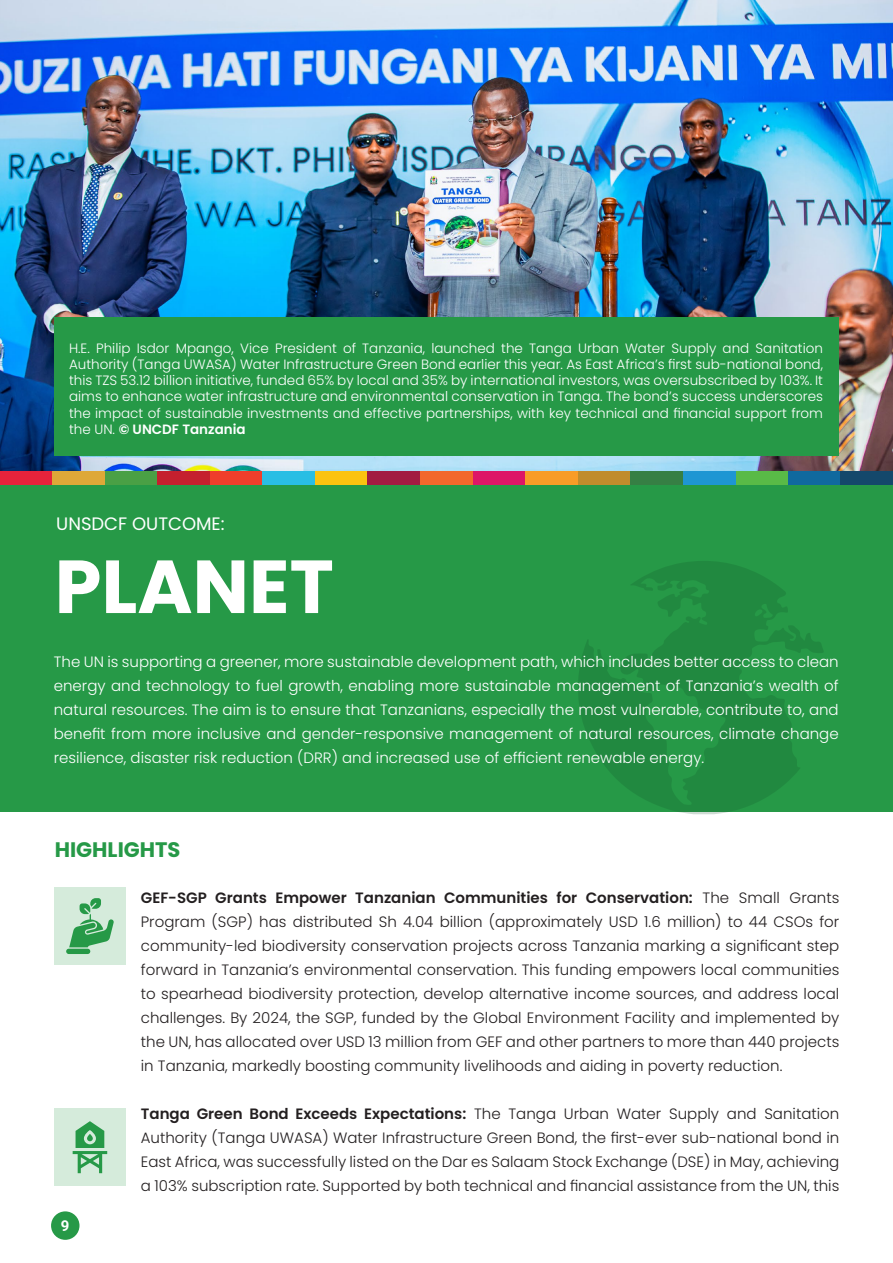
<style>
.page{position:relative;width:893px;height:1263px;background:#fff}
.page>*{position:absolute;margin:0;border:0;box-sizing:border-box;transform-origin:0 0}
.t1{font:700 75px "Poppins";color:#fff}
.t2{font:700 21px "Poppins";color:#269947}
.t3{font:18px "Poppins";color:#fff}
.t4{font:300 15px/24px "Poppins";color:#231f20;text-align:justify}
.t5{font:300 15px/24px "Poppins";color:#fff;text-align:justify}
.t6{font:700 15px "Roboto";color:#fff}
.t7{font:300 13.5px/16.2px "Poppins";color:#fff;text-align:justify}
.s1{font-weight:600}
</style>
<div class="page">
<div style="left:0;top:478px;width:893px;height:334px;background:#269947"></div>
<svg style="left:578px;top:561px;width:246px;height:253px;fill:#228e42"></svg>
<img style="left:0;top:0;width:893px;height:471px">
<div style="left:0;top:471px;width:53px;height:13px;background:#e6233b"></div>
<div style="left:53px;top:471px;width:52px;height:13px;background:#dea838"></div>
<div style="left:105px;top:471px;width:53px;height:13px;background:#4aa045"></div>
<div style="left:158px;top:471px;width:52px;height:13px;background:#c5202e"></div>
<div style="left:210px;top:471px;width:53px;height:13px;background:#ef3e2b"></div>
<div style="left:263px;top:471px;width:52px;height:13px;background:#29bee4"></div>
<div style="left:315px;top:471px;width:53px;height:13px;background:#fbc310"></div>
<div style="left:368px;top:471px;width:52px;height:13px;background:#a21c42"></div>
<div style="left:420px;top:471px;width:53px;height:13px;background:#f2682c"></div>
<div style="left:473px;top:471px;width:52px;height:13px;background:#dd1667"></div>
<div style="left:525px;top:471px;width:53px;height:13px;background:#f89c27"></div>
<div style="left:578px;top:471px;width:52px;height:13px;background:#c08c2c"></div>
<div style="left:735px;top:471px;width:53px;height:13px;background:#59ba47"></div>
<div style="left:788px;top:471px;width:52px;height:13px;background:#10699e"></div>
<div style="left:630px;top:471px;width:53px;height:13px;background:#367f44"></div>
<div style="left:683px;top:471px;width:52px;height:13px;background:#1e96d3"></div>
<div style="left:840px;top:471px;width:53px;height:13px;background:#14486b"></div>
<div style="left:54px;top:317px;width:784px;height:138px;background:#269947"></div>
<div style="left:51px;top:1211px;width:28px;height:29px;background:#269947;border-radius:50%"></div>
<div style="left:54px;top:887px;width:72px;height:78px;background:#d5ebdb"></div>
<div style="left:54px;top:1108px;width:72px;height:77px;background:#d5ebdb"></div>
<div style="left:66px;top:949px;width:24px;height:5px;background:#269947;border-radius:3px"></div>
<svg style="left:69px;top:898px;width:45px;height:49px"></svg>
<svg style="left:73px;top:1121px;width:34px;height:52px"></svg>
<p class="t7" style="left:69px;top:340px;width:756px">H.E. Philip Isdor Mpango, Vice President of Tanzania, launched the Tanga Urban Water Supply and Sanitation Authority (Tanga UWASA) Water Infrastructure Green Bond earlier this year. As East Africa’s first sub-national bond, this TZS 53.12 billion initiative, funded 65% by local and 35% by international investors, was oversubscribed by 103%. It aims to enhance water infrastructure and environmental conservation in Tanga. The bond’s success underscores the impact of sustainable investments and effective partnerships, with key technical and financial support from the UN. <span class="s1">© UNCDF Tanzania</span></p>
<p class="t3" style="left:56px;top:513px;width:170px">UNSDCF OUTCOME:</p>
<p class="t1" style="left:55px;top:543px;width:281px">PLANET</p>
<p class="t5" style="left:54px;top:650px;width:786px">The UN is supporting a greener, more sustainable development path, which includes better access to clean energy and technology to fuel growth, enabling more sustainable management of Tanzania’s wealth of natural resources. The aim is to ensure that Tanzanians, especially the most vulnerable, contribute to, and benefit from more inclusive and gender-responsive management of natural resources, climate change resilience, disaster risk reduction (DRR) and increased use of efficient renewable energy.</p>
<p class="t2" style="left:55px;top:838px;width:127px">HIGHLIGHTS</p>
<p class="t4" style="left:141px;top:886px;width:700px"><span class="s1">GEF-SGP Grants Empower Tanzanian Communities for Conservation:</span> The Small Grants Program (SGP) has distributed Sh 4.04 billion (approximately USD 1.6 million) to 44 CSOs for community-led biodiversity conservation projects across Tanzania marking a significant step forward in Tanzania’s environmental conservation. This funding empowers local communities to spearhead biodiversity protection, develop alternative income sources, and address local challenges. By 2024, the SGP, funded by the Global Environment Facility and implemented by the UN, has allocated over USD 13 million from GEF and other partners to more than 440 projects in Tanzania, markedly boosting community livelihoods and aiding in poverty reduction.</p>
<p class="t4" style="left:141px;top:1102px;width:700px"><span class="s1">Tanga Green Bond Exceeds Expectations:</span> The Tanga Urban Water Supply and Sanitation Authority (Tanga UWASA) Water Infrastructure Green Bond, the first-ever sub-national bond in East Africa, was successfully listed on the Dar es Salaam Stock Exchange (DSE) in May, achieving a 103% subscription rate. Supported by both technical and financial assistance from the UN, this</p>
<p class="t6" style="left:61px;top:1215px;width:10px">9</p>
</div>
